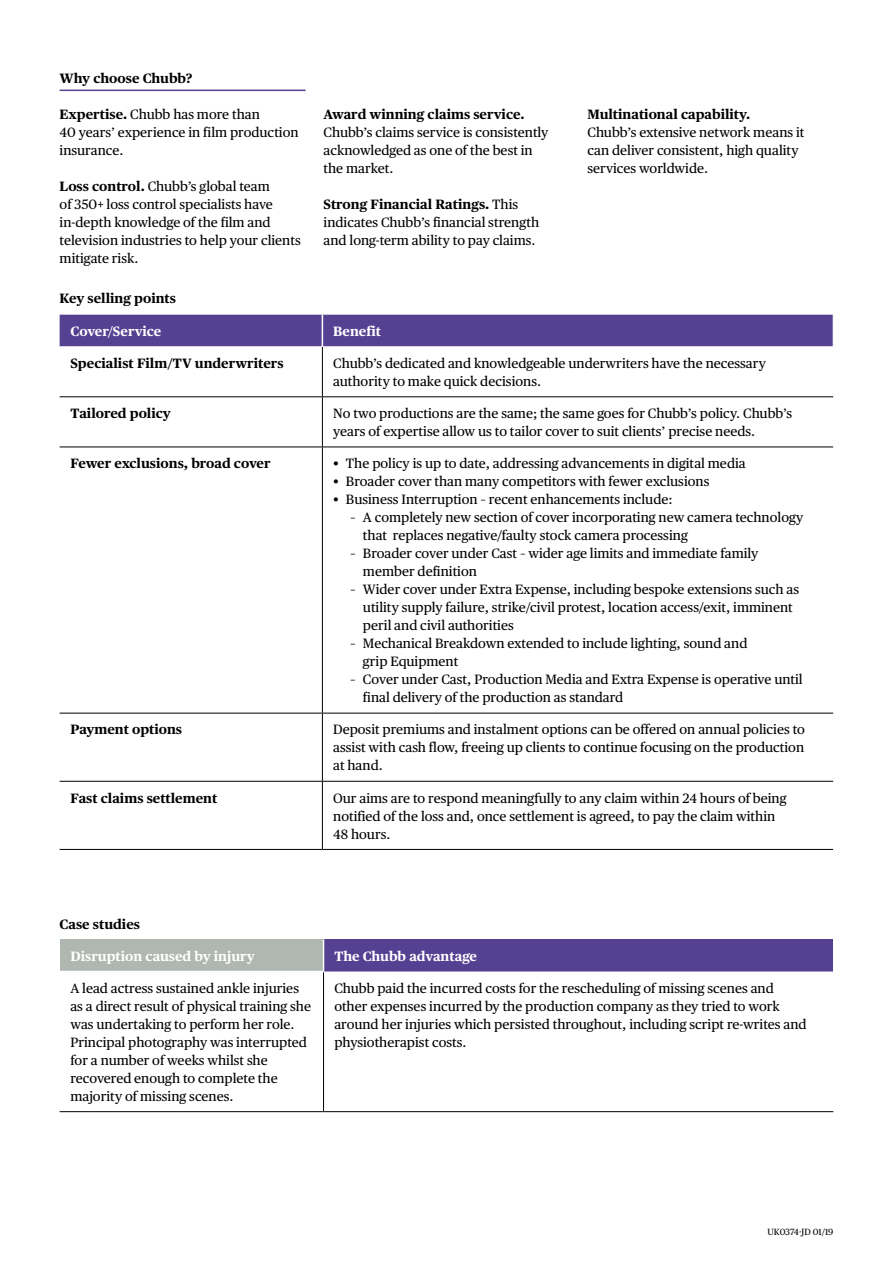
<style>
.page{position:relative;width:893px;height:1263px;background:#fff}
.page>*{position:absolute;margin:0;border:0;box-sizing:border-box;transform-origin:0 0}
.t1{font:13.5px/18px "Chubb Publico Text";color:#000}
.t2{font:700 13.5px "Chubb Publico Text";color:#000}
.t3{font:700 13.5px "Chubb Publico Text";color:#fff}
.t4{font:9px "Chubb Publico Text";color:#000}
.s1{font-weight:700}
</style>
<div class="page">
<div style="left:60px;top:315px;width:773px;height:32px;background:#564092"></div>
<svg style="left:60px;top:348px;width:773px;height:501px"></svg>
<hr style="left:322px;top:347px;width:1px;height:49px;background:#000">
<hr style="left:60px;top:396px;width:262px;height:1px;background:#000">
<hr style="left:322px;top:396px;width:511px;height:1px;background:#000">
<hr style="left:322px;top:397px;width:1px;height:50px;background:#000">
<hr style="left:60px;top:447px;width:262px;height:1px;background:#000">
<hr style="left:322px;top:447px;width:511px;height:1px;background:#000">
<hr style="left:322px;top:447px;width:1px;height:266px;background:#000">
<hr style="left:60px;top:713px;width:262px;height:1px;background:#000">
<hr style="left:322px;top:713px;width:511px;height:1px;background:#000">
<hr style="left:322px;top:713px;width:1px;height:68px;background:#000">
<hr style="left:322px;top:781px;width:511px;height:1px;background:#000">
<hr style="left:322px;top:849px;width:511px;height:1px;background:#000">
<hr style="left:60px;top:781px;width:262px;height:1px;background:#000">
<hr style="left:322px;top:782px;width:1px;height:67px;background:#000">
<hr style="left:60px;top:849px;width:262px;height:1px;background:#000">
<hr style="left:322px;top:315px;width:1px;height:32px;background:#fff">
<hr style="left:60px;top:90px;width:246px;height:1px;background:#564092">
<div style="left:60px;top:939px;width:264px;height:32px;background:#afb7b0"></div>
<div style="left:324px;top:939px;width:509px;height:32px;background:#564092"></div>
<svg style="left:324px;top:971px;width:509px;height:1px"></svg>
<hr style="left:323px;top:939px;width:1px;height:32px;background:#fff">
<hr style="left:323px;top:972px;width:1px;height:139px;background:#000">
<hr style="left:60px;top:1111px;width:264px;height:1px;background:#000">
<hr style="left:324px;top:1111px;width:509px;height:1px;background:#000">
<p class="t2" style="left:60px;top:68px;width:134px">Why choose Chubb?</p>
<p class="t1" style="left:60px;top:104px;width:240px"><span class="s1">Expertise.</span> Chubb has more than<br>40 years’ experience in film production insurance.</p>
<p class="t1" style="left:60px;top:176px;width:243px"><span class="s1">Loss control.</span> Chubb’s global team<br>of 350+ loss control specialists have in-depth knowledge of the film and television industries to help your clients mitigate risk.</p>
<p class="t2" style="left:324px;top:104px;width:203px">Award winning claims service.</p>
<p class="t1" style="left:324px;top:122px;width:226px">Chubb’s claims service is consistently acknowledged as one of the best in the market.</p>
<p class="t1" style="left:324px;top:194px;width:217px"><span class="s1">Strong Financial Ratings.</span> This indicates Chubb’s financial strength and long-term ability to pay claims.</p>
<p class="t2" style="left:587px;top:104px;width:164px">Multinational capability.</p>
<p class="t1" style="left:587px;top:122px;width:218px">Chubb’s extensive network means it can deliver consistent, high quality services worldwide.</p>
<p class="t2" style="left:60px;top:287px;width:118px">Key selling points</p>
<p class="t3" style="left:70px;top:321px;width:93px">Cover/Service</p>
<p class="t3" style="left:333px;top:321px;width:49px">Benefit</p>
<p class="t2" style="left:70px;top:353px;width:215px">Specialist Film/TV underwriters</p>
<p class="t1" style="left:333px;top:353px;width:434px">Chubb’s dedicated and knowledgeable underwriters have the necessary authority to make quick decisions.</p>
<p class="t2" style="left:70px;top:403px;width:102px">Tailored policy</p>
<p class="t1" style="left:333px;top:404px;width:460px">No two productions are the same; the same goes for Chubb’s policy. Chubb’s years of expertise allow us to tailor cover to suit clients’ precise needs.</p>
<p class="t2" style="left:70px;top:453px;width:202px">Fewer exclusions, broad cover</p>
<p class="t1" style="left:333px;top:454px;width:414px">• The policy is up to date, addressing advancements in digital media</p>
<p class="t1" style="left:333px;top:472px;width:378px">• Broader cover than many competitors with fewer exclusions</p>
<p class="t1" style="left:333px;top:490px;width:341px">• Business Interruption – recent enhancements include:</p>
<p class="t1" style="left:363px;top:508px;width:442px;text-indent:-13px">– A completely new section of cover incorporating new camera technology that replaces negative/faulty stock camera processing</p>
<p class="t1" style="left:363px;top:544px;width:397px;text-indent:-13px">– Broader cover under Cast – wider age limits and immediate family member definition</p>
<p class="t1" style="left:363px;top:580px;width:438px;text-indent:-13px">– Wider cover under Extra Expense, including bespoke extensions such as utility supply failure, strike/civil protest, location access/exit, imminent peril and civil authorities</p>
<p class="t1" style="left:363px;top:634px;width:386px;text-indent:-13px">– Mechanical Breakdown extended to include lighting, sound and grip Equipment</p>
<p class="t1" style="left:363px;top:670px;width:441px;text-indent:-13px">– Cover under Cast, Production Media and Extra Expense is operative until final delivery of the production as standard</p>
<p class="t2" style="left:70px;top:719px;width:113px">Payment options</p>
<p class="t1" style="left:333px;top:720px;width:473px;text-align:justify">Deposit premiums and instalment options can be offered on annual policies to assist with cash flow, freeing up clients to continue focusing on the production at hand.</p>
<p class="t2" style="left:70px;top:787px;width:148px">Fast claims settlement</p>
<p class="t1" style="left:333px;top:788px;width:455px">Our aims are to respond meaningfully to any claim within 24 hours of being notified of the loss and, once settlement is agreed, to pay the claim within<br>48 hours.</p>
<p class="t2" style="left:60px;top:914px;width:82px">Case studies</p>
<p class="t3" style="left:70px;top:945px;width:186px">Disruption caused by injury</p>
<p class="t3" style="left:334px;top:945px;width:144px">The Chubb advantage</p>
<p class="t1" style="left:70px;top:978px;width:242px">A lead actress sustained ankle injuries as a direct result of physical training she was undertaking to perform her role.<br>Principal photography was interrupted for a number of weeks whilst she recovered enough to complete the majority of missing scenes.</p>
<p class="t1" style="left:334px;top:978px;width:474px">Chubb paid the incurred costs for the rescheduling of missing scenes and other expenses incurred by the production company as they tried to work around her injuries which persisted throughout, including script re-writes and physiotherapist costs.</p>
<p class="t4" style="left:767px;top:1225px;width:67px">UK0374-JD 01/19</p>
</div>
